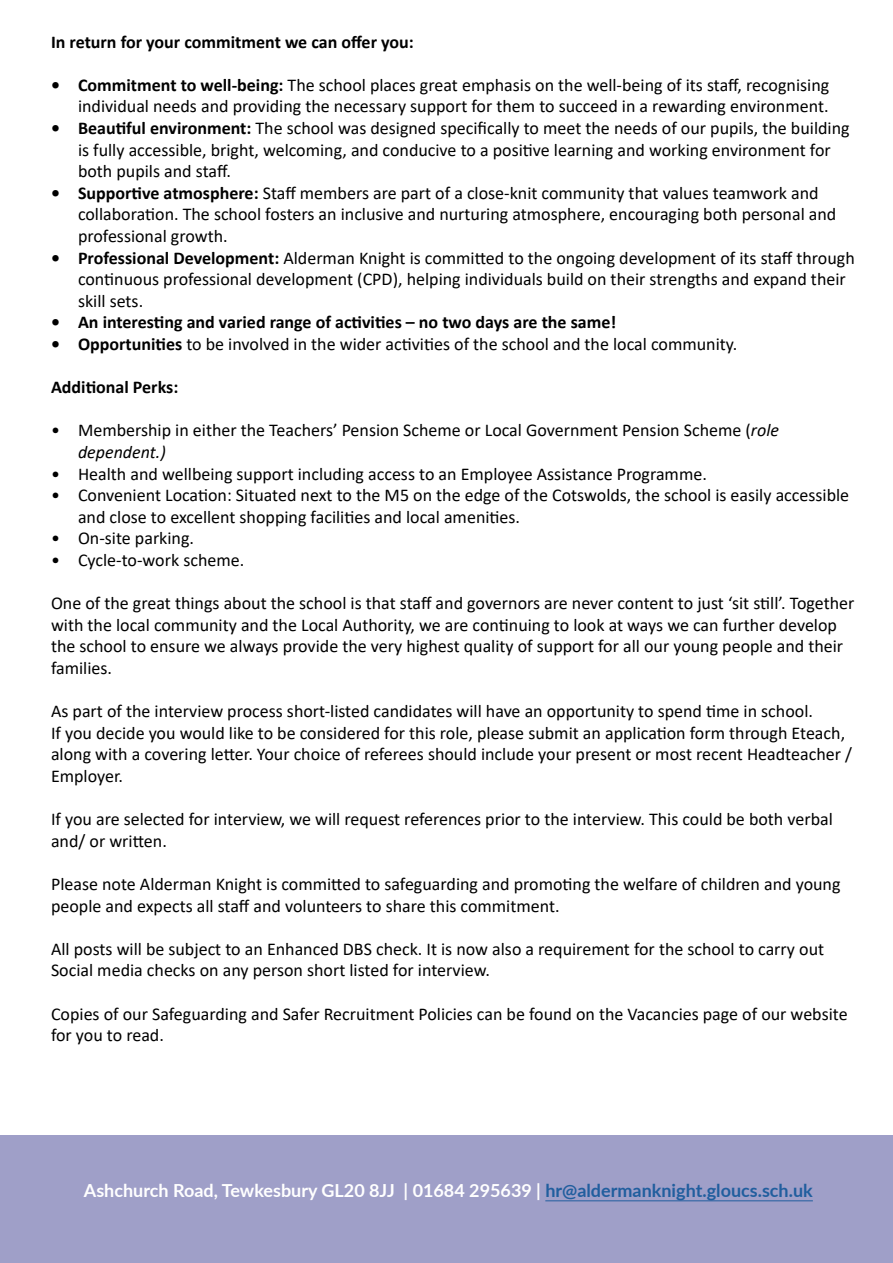
<style>
.page{position:relative;width:893px;height:1263px;background:#fff}
.page>*{position:absolute;margin:0;border:0;box-sizing:border-box;transform-origin:0 0}
.t1{font:18px/21.6px "Calibri";color:#000}
.t2{font:700 18px "Calibri";color:#000}
.t3{font:700 18px "Lato";color:#fff}
.s1{font-weight:700}
.s2{font-style:italic}
.s3{color:#215e9e}
</style>
<div class="page">
<div style="left:0;top:1135px;width:893px;height:128px;background:#9f9fc8"></div>
<hr style="left:545px;top:1200px;width:268px;height:1px;background:#215e9e">
<p class="t2" style="left:51px;top:29px;width:364px">In return for your commitment we can offer you:</p>
<p class="t1" style="left:51px;top:73px;width:780px;text-align:right"><span class="s1">• Commitment to well-being:</span> The school places great emphasis on the well-being of its staff, recognising individual needs and providing the necessary support for them to succeed in a rewarding environment.</p>
<p class="t1" style="left:78px;top:117px;width:773px;text-indent:-27px"><span class="s1">• Beautiful environment:</span> The school was designed specifically to meet the needs of our pupils, the building is fully accessible, bright, welcoming, and conducive to a positive learning and working environment for both pupils and staff.</p>
<p class="t1" style="left:78px;top:181px;width:760px;text-indent:-27px"><span class="s1">• Supportive atmosphere:</span> Staff members are part of a close-knit community that values teamwork and collaboration. The school fosters an inclusive and nurturing atmosphere, encouraging both personal and professional growth.</p>
<p class="t1" style="left:78px;top:246px;width:778px;text-indent:-27px"><span class="s1">• Professional Development:</span> Alderman Knight is committed to the ongoing development of its staff through continuous professional development (CPD), helping individuals build on their strengths and expand their skill sets.</p>
<p class="t2" style="left:51px;top:310px;width:567px">• An interesting and varied range of activities – no two days are the same!</p>
<p class="t1" style="left:51px;top:333px;width:688px"><span class="s1">• Opportunities</span> to be involved in the wider activities of the school and the local community.</p>
<p class="t2" style="left:51px;top:374px;width:129px">Additional Perks:</p>
<p class="t1" style="left:78px;top:419px;width:703px;text-indent:-27px">• Membership in either the Teachers’ Pension Scheme or Local Government Pension Scheme (<span class="s2">role dependent.)</span></p>
<p class="t1" style="left:51px;top:462px;width:657px">• Health and wellbeing support including access to an Employee Assistance Programme.</p>
<p class="t1" style="left:78px;top:484px;width:773px;text-indent:-27px">• Convenient Location: Situated next to the M5 on the edge of the Cotswolds, the school is easily accessible and close to excellent shopping facilities and local amenities.</p>
<p class="t1" style="left:51px;top:527px;width:145px">• On-site parking.</p>
<p class="t1" style="left:51px;top:549px;width:195px">• Cycle-to-work scheme.</p>
<p class="t1" style="left:51px;top:592px;width:805px">One of the great things about the school is that staff and governors are never content to just ‘sit still’. Together with the local community and the Local Authority, we are continuing to look at ways we can further develop the school to ensure we always provide the very highest quality of support for all our young people and their families.</p>
<p class="t1" style="left:51px;top:700px;width:802px">As part of the interview process short-listed candidates will have an opportunity to spend time in school.<br>If you decide you would like to be considered for this role, please submit an application form through Eteach, along with a covering letter. Your choice of referees should include your present or most recent Headteacher / Employer.</p>
<p class="t1" style="left:51px;top:808px;width:783px">If you are selected for interview, we will request references prior to the interview. This could be both verbal and/ or written.</p>
<p class="t1" style="left:51px;top:873px;width:791px">Please note Alderman Knight is committed to safeguarding and promoting the welfare of children and young people and expects all staff and volunteers to share this commitment.</p>
<p class="t1" style="left:51px;top:937px;width:775px">All posts will be subject to an Enhanced DBS check. It is now also a requirement for the school to carry out<br>Social media checks on any person short listed for interview.</p>
<p class="t1" style="left:51px;top:1002px;width:798px">Copies of our Safeguarding and Safer Recruitment Policies can be found on the Vacancies page of our website for you to read.</p>
<p class="t3" style="left:84px;top:1177px;width:730px">Ashchurch Road, Tewkesbury GL20 8JJ | 01684 295639 | <span class="s3">hr@aldermanknight.gloucs.sch.uk</span></p>
</div>
